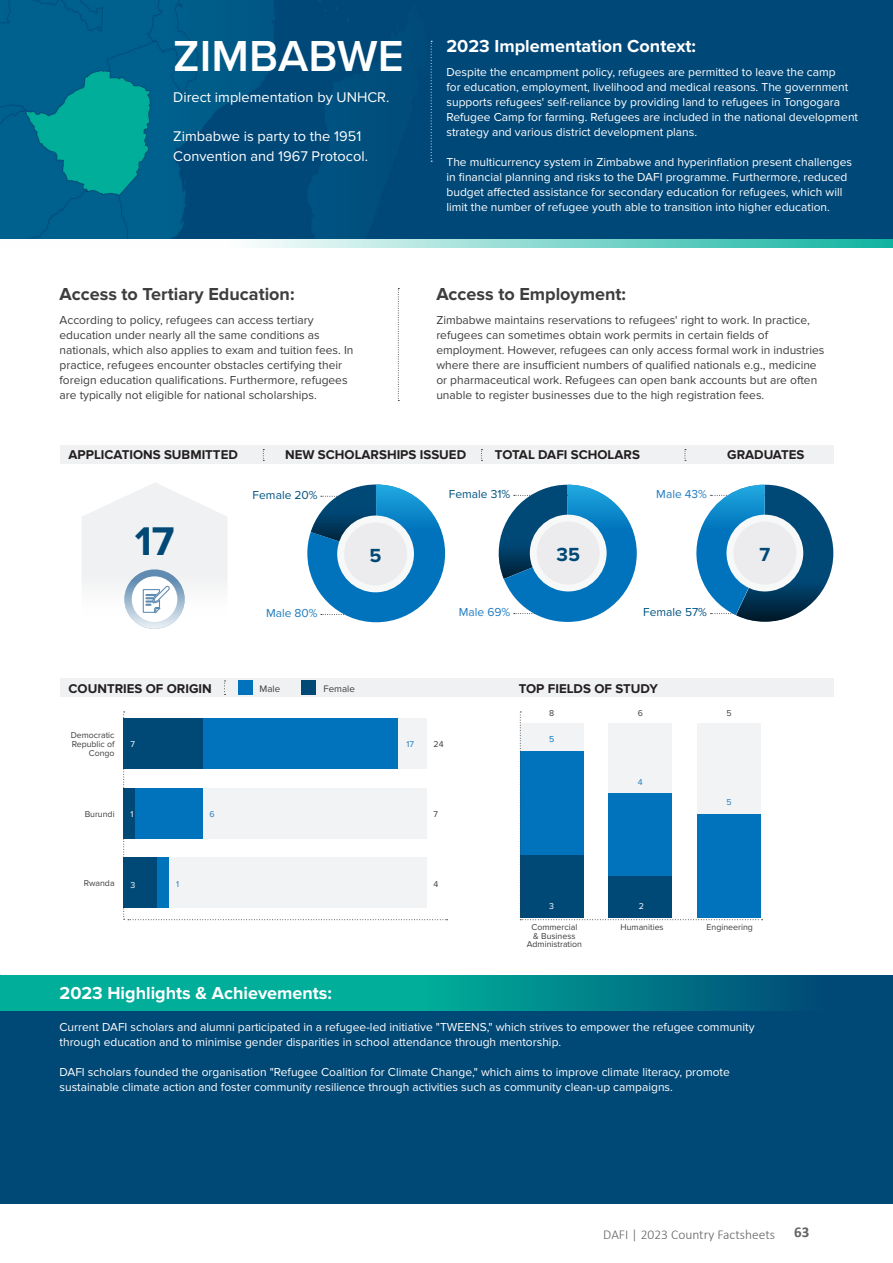
<style>
.page{position:relative;width:893px;height:1263px;background:#fff}
.page>*{position:absolute;margin:0;border:0;box-sizing:border-box;transform-origin:0 0}
.t1{font:600 45px "Proxima Nova";color:#fff}
.t2{font:700 41.55px "Proxima Nova";color:#004876}
.t3{font:700 19.65px "Proxima Nova";color:#004876}
.t4{font:700 18px "Proxima Nova";color:#fff}
.t5{font:700 18px "Proxima Nova";color:#3e3e3f}
.t6{font:700 15px "Calibri";color:#636366}
.t7{font:14.55px/19.8px "Proxima Nova";color:#fff}
.t8{font:300 13.5px "Calibri";color:#636366}
.t9{font:700 13.2px "Proxima Nova";color:#231f20}
.t10{font:12px/15px "Proxima Nova";color:#fff}
.t11{font:12px/15px "Proxima Nova";color:#3e3e3f}
.t12{font:12px "Proxima Nova";color:#005381}
.t13{font:12px "Proxima Nova";color:#217cc1}
.t14{font:9.75px "Proxima Nova";color:#3e3e3f}
.t15{font:8.7px/8.7px "Proxima Nova";color:#3e3e3f;text-align:center}
.t16{font:8.7px "Proxima Nova";color:#217cc1}
.t17{font:8.7px "Proxima Nova";color:#fff}
.t18{font:8.7px "Proxima Nova";color:#0073bc}
</style>
<div class="page">
<svg style="left:0;top:238px;width:893px;height:10px"></svg>
<img style="left:0;top:0;width:893px;height:238px">
<hr style="left:0;top:974px;width:1px;height:36px;background:#00ae9a">
<div style="left:60px;top:446px;width:773px;height:18px;background:#f0f1f2"></div>
<svg style="left:130px;top:616px;width:49px;height:13px"></svg>
<div style="left:132px;top:576px;width:45px;height:46px;background:#fff;border-radius:50%"></div>
<svg style="left:82px;top:483px;width:145px;height:133px"></svg>
<div style="left:60px;top:678px;width:773px;height:19px;background:#f0f1f2"></div>
<div style="left:0;top:975px;width:893px;height:228px;background:#004876"></div>
<svg style="left:0;top:975px;width:786px;height:36px;background:#009892"></svg>
<svg style="left:224px;top:680px;width:2px;height:15px"></svg>
<svg style="left:398px;top:288px;width:1px;height:113px"></svg>
<div style="left:238px;top:680px;width:15px;height:15px;background:#0073bc"></div>
<div style="left:301px;top:680px;width:15px;height:15px;background:#004876"></div>
<svg style="left:520px;top:711px;width:243px;height:209px"></svg>
<svg style="left:307px;top:532px;width:138px;height:90px"></svg>
<svg style="left:310px;top:484px;width:132px;height:48px"></svg>
<svg style="left:498px;top:527px;width:139px;height:95px"></svg>
<svg style="left:504px;top:485px;width:133px;height:47px"></svg>
<svg style="left:696px;top:485px;width:137px;height:130px"></svg>
<svg style="left:736px;top:579px;width:97px;height:43px"></svg>
<div style="left:530px;top:515px;width:77px;height:76px;background:#f7f8f8;border-radius:50%"></div>
<div style="left:537px;top:522px;width:63px;height:62px;background:#ececee;border-radius:50%"></div>
<div style="left:337px;top:515px;width:77px;height:77px;background:#f7f8f8;border-radius:50%"></div>
<div style="left:344px;top:522px;width:63px;height:63px;background:#ececee;border-radius:50%"></div>
<div style="left:726px;top:515px;width:77px;height:76px;background:#f7f8f8;border-radius:50%"></div>
<div style="left:733px;top:522px;width:63px;height:62px;background:#ececee;border-radius:50%"></div>
<svg style="left:123px;top:711px;width:325px;height:209px"></svg>
<div style="left:275px;top:718px;width:152px;height:51px;background:#f2f3f4"></div>
<div style="left:203px;top:718px;width:195px;height:51px;background:#0073bc"></div>
<div style="left:123px;top:718px;width:80px;height:51px;background:#004876"></div>
<div style="left:125px;top:858px;width:302px;height:50px;background:#f2f3f4"></div>
<div style="left:123px;top:858px;width:34px;height:50px;background:#004876"></div>
<div style="left:157px;top:858px;width:11px;height:50px;background:#0073bc"></div>
<svg style="left:431px;top:41px;width:1px;height:121px"></svg>
<p class="t1" style="left:173px;top:22px;width:232px">ZIMBABWE</p>
<p class="t7" style="left:173px;top:87px;width:218px">Direct implementation by UNHCR.</p>
<p class="t7" style="left:173px;top:127px;width:196px">Zimbabwe is party to the 1951<br>Convention and 1967 Protocol.</p>
<p class="t5" style="left:60px;top:284px;width:237px">Access to Tertiary Education:</p>
<p class="t11" style="left:60px;top:312px;width:295px">According to policy, refugees can access tertiary education under nearly all the same conditions as nationals, which also applies to exam and tuition fees. In practice, refugees encounter obstacles certifying their foreign education qualifications. Furthermore, refugees are typically not eligible for national scholarships.</p>
<p class="t4" style="left:446px;top:36px;width:251px">2023 Implementation Context:</p>
<p class="t10" style="left:446px;top:65px;width:413px">Despite the encampment policy, refugees are permitted to leave the camp<br>for education, employment, livelihood and medical reasons. The government supports refugees' self-reliance by providing land to refugees in Tongogara Refugee Camp for farming. Refugees are included in the national development strategy and various district development plans.</p>
<p class="t10" style="left:446px;top:155px;width:407px">The multicurrency system in Zimbabwe and hyperinflation present challenges in financial planning and risks to the DAFI programme. Furthermore, reduced budget affected assistance for secondary education for refugees, which will limit the number of refugee youth able to transition into higher education.</p>
<p class="t5" style="left:436px;top:284px;width:191px">Access to Employment:</p>
<p class="t11" style="left:436px;top:312px;width:390px">Zimbabwe maintains reservations to refugees' right to work. In practice, refugees can sometimes obtain work permits in certain fields of employment. However, refugees can only access formal work in industries where there are insufficient numbers of qualified nationals e.g., medicine or pharmaceutical work. Refugees can open bank accounts but are often unable to register businesses due to the high registration fees.</p>
<p class="t9" style="left:69px;top:447px;width:171px">APPLICATIONS SUBMITTED</p>
<p class="t2" style="left:135px;top:517px;width:41px">17</p>
<p class="t9" style="left:285px;top:447px;width:182px">NEW SCHOLARSHIPS ISSUED</p>
<p class="t9" style="left:495px;top:447px;width:146px">TOTAL DAFI SCHOLARS</p>
<p class="t9" style="left:727px;top:447px;width:79px">GRADUATES</p>
<p class="t12" style="left:253px;top:488px;width:67px">Female 20%</p>
<p class="t12" style="left:449px;top:487px;width:63px">Female 31%</p>
<p class="t13" style="left:656px;top:487px;width:52px">Male 43%</p>
<p class="t3" style="left:370px;top:544px;width:13px">5</p>
<p class="t3" style="left:556px;top:543px;width:25px">35</p>
<p class="t3" style="left:759px;top:543px;width:12px">7</p>
<p class="t13" style="left:266px;top:606px;width:53px">Male 80%</p>
<p class="t13" style="left:459px;top:605px;width:53px">Male 69%</p>
<p class="t12" style="left:643px;top:605px;width:65px">Female 57%</p>
<p class="t9" style="left:69px;top:681px;width:145px">COUNTRIES OF ORIGIN</p>
<p class="t9" style="left:519px;top:681px;width:141px">TOP FIELDS OF STUDY</p>
<p class="t14" style="left:260px;top:683px;width:22px">Male</p>
<p class="t14" style="left:323px;top:683px;width:33px">Female</p>
<p class="t15" style="left:71px;top:731px;width:45px;text-align:right">Democratic<br>Republic of<br>Congo</p>
<p class="t17" style="left:131px;top:739px;width:6px">7</p>
<p class="t16" style="left:406px;top:739px;width:9px">17</p>
<p class="t15" style="left:433px;top:740px;width:12px">24</p>
<p class="t15" style="left:85px;top:809px;width:31px">Burundi</p>
<p class="t17" style="left:131px;top:809px;width:4px">1</p>
<p class="t16" style="left:209px;top:809px;width:7px">6</p>
<p class="t15" style="left:433px;top:810px;width:6px">7</p>
<p class="t15" style="left:84px;top:879px;width:32px">Rwanda</p>
<p class="t17" style="left:131px;top:880px;width:6px">3</p>
<p class="t16" style="left:176px;top:879px;width:4px">1</p>
<p class="t15" style="left:433px;top:880px;width:6px">4</p>
<p class="t15" style="left:549px;top:709px;width:7px">8</p>
<p class="t18" style="left:549px;top:734px;width:7px">5</p>
<p class="t15" style="left:638px;top:709px;width:7px">6</p>
<p class="t16" style="left:638px;top:777px;width:6px">4</p>
<p class="t17" style="left:549px;top:901px;width:6px">3</p>
<p class="t17" style="left:639px;top:901px;width:7px">2</p>
<p class="t15" style="left:726px;top:709px;width:7px">5</p>
<p class="t16" style="left:726px;top:797px;width:7px">5</p>
<p class="t15" style="left:527px;top:923px;width:57px">Commercial<br>&amp; Business<br>Administration</p>
<p class="t15" style="left:620px;top:923px;width:45px">Humanities</p>
<p class="t15" style="left:707px;top:923px;width:48px">Engineering</p>
<p class="t4" style="left:60px;top:982px;width:274px">2023 Highlights &amp; Achievements:</p>
<p class="t10" style="left:60px;top:1019px;width:697px">Current DAFI scholars and alumni participated in a refugee-led initiative "TWEENS," which strives to empower the refugee community through education and to minimise gender disparities in school attendance through mentorship.</p>
<p class="t10" style="left:60px;top:1064px;width:672px">DAFI scholars founded the organisation "Refugee Coalition for Climate Change," which aims to improve climate literacy, promote sustainable climate action and foster community resilience through activities such as community clean-up campaigns.</p>
<p class="t8" style="left:603px;top:1226px;width:173px">DAFI | 2023 Country Factsheets</p>
<p class="t6" style="left:794px;top:1221px;width:17px">63</p>
</div>
